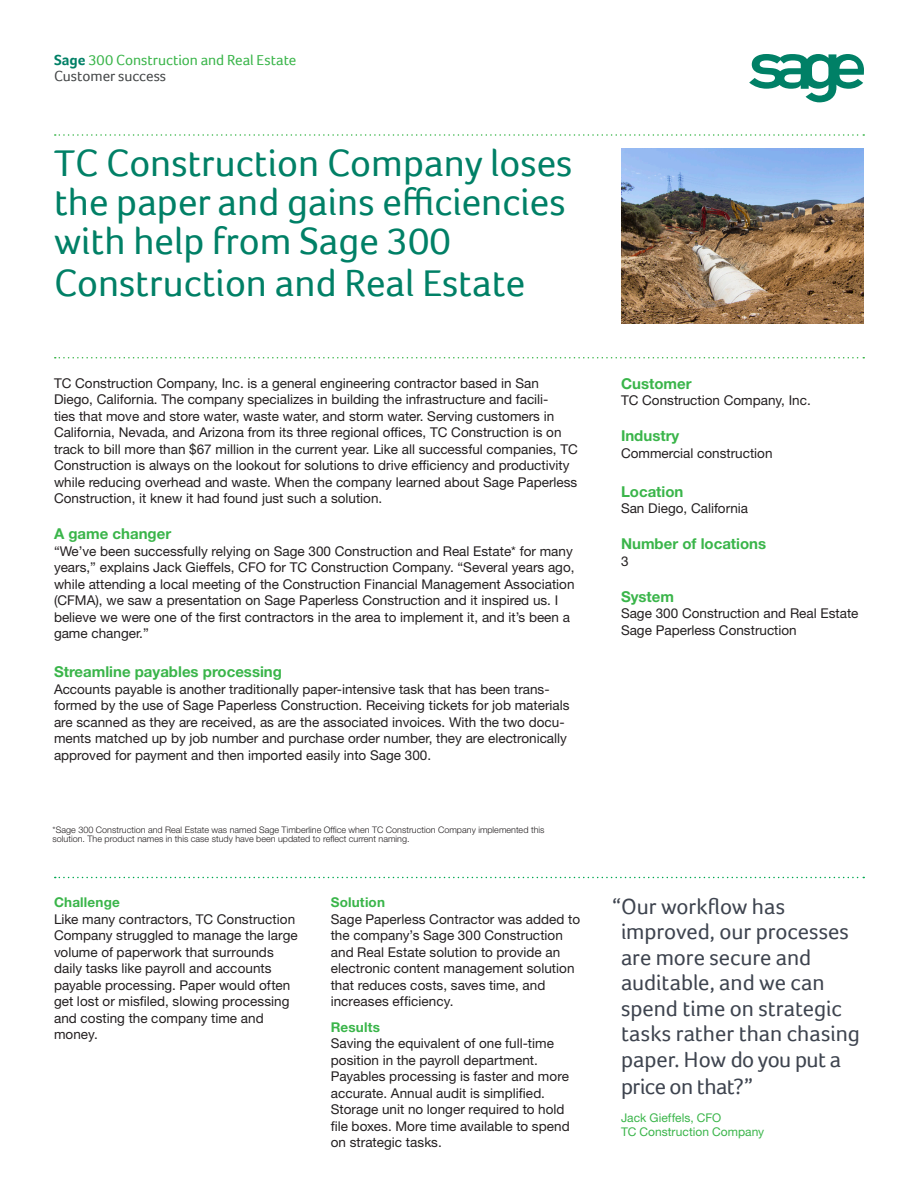
<style>
.page{position:relative;width:918px;height:1188px;background:#fff}
.page>*{position:absolute;margin:0;border:0;box-sizing:border-box;transform-origin:0 0}
.Headline_one{font:39px/40px "Foco";color:#008066}
.t1{font:22.5px/25.7px "Foco";letter-spacing:-.005em;color:#3e444f}
.Subhead_side{font:700 15px "Helvetica Neue LT Std";color:#3ab54a}
.Product_Name{font:15px "Foco";color:#3ab54a}
.Customer_Success{font:15px "Foco";color:#444748}
.Sag{font:13.5px/16.5px "Helvetica Neue LT Std";color:#231f20}
.Body_Text{font:13.5px/16.5px "Helvetica Neue LT Std";letter-spacing:.005em;color:#231f20}
.Subheads{font:700 13.5px "Helvetica Neue LT Std";letter-spacing:.015em;color:#3ab54a}
.Customer_details{font:12px/14.4px "Helvetica Neue LT Std";letter-spacing:.005em;color:#3ab54a}
.Copyright{font:300 9px/9px "Helvetica Neue LT Std";color:#231f20}
.s1{font-weight:700;color:#008066}
</style>
<div class="page">
<svg style="left:55px;top:134px;width:809px;height:2px"></svg>
<svg style="left:55px;top:357px;width:809px;height:1px"></svg>
<img style="left:621px;top:148px;width:243px;height:176px">
<svg style="left:749px;top:54px;width:115px;height:48px"></svg>
<svg style="left:55px;top:877px;width:809px;height:1px"></svg>
<p class="Product_Name" style="left:54px;top:51px;width:244px"><span class="s1">Sage</span> 300 Construction and Real Estate</p>
<p class="Customer_Success" style="left:54px;top:67px;width:114px">Customer success</p>
<p class="Headline_one" style="left:54px;top:143px;width:520px">TC Construction Company loses the paper and gains efficiencies with help from Sage 300<br>Construction and Real Estate</p>
<p class="Sag" style="left:54px;top:374px;width:525px">TC Construction Company, Inc. is a general engineering contractor based in San Diego, California. The company specializes in building the infrastructure and facili-<br>ties that move and store water, waste water, and storm water. Serving customers in California, Nevada, and Arizona from its three regional offices, TC Construction is on track to bill more than $67 million in the current year. Like all successful companies, TC Construction is always on the lookout for solutions to drive efficiency and productivity while reducing overhead and waste. When the company learned about Sage Paperless Construction, it knew it had found just such a solution.</p>
<p class="Subhead_side" style="left:54px;top:525px;width:119px">A game changer</p>
<p class="Sag" style="left:54px;top:542px;width:522px">“We’ve been successfully relying on Sage 300 Construction and Real Estate* for many years,” explains Jack Gieffels, CFO for TC Construction Company. “Several years ago, while attending a local meeting of the Construction Financial Management Association (CFMA), we saw a presentation on Sage Paperless Construction and it inspired us. I believe we were one of the first contractors in the area to implement it, and it’s been a game changer.”</p>
<p class="Subhead_side" style="left:54px;top:663px;width:229px">Streamline payables processing</p>
<p class="Sag" style="left:54px;top:680px;width:517px">Accounts payable is another traditionally paper-intensive task that has been trans&shy;formed by the use of Sage Paperless Construction. Receiving tickets for job materials are scanned as they are received, as are the associated invoices. With the two docu&shy;ments matched up by job number and purchase order number, they are electronically approved for payment and then imported easily into Sage 300.</p>
<p class="Copyright" style="left:53px;top:825px;width:493px">*Sage 300 Construction and Real Estate was named Sage Timberline Office when TC Construction Company implemented this solution. The product names in this case study have been updated to reflect current naming.</p>
<p class="Subheads" style="left:54px;top:894px;width:67px">Challenge</p>
<p class="Body_Text" style="left:54px;top:911px;width:245px">Like many contractors, TC Construction Company struggled to manage the large volume of paperwork that surrounds daily tasks like payroll and accounts payable processing. Paper would often get lost or misfiled, slowing processing and costing the company time and money.</p>
<p class="Subheads" style="left:331px;top:894px;width:56px">Solution</p>
<p class="Body_Text" style="left:331px;top:911px;width:251px">Sage Paperless Contractor was added to the company’s Sage 300 Construction and Real Estate solution to provide an electronic content management solution that reduces costs, saves time, and increases efficiency.</p>
<p class="Subheads" style="left:331px;top:1019px;width:51px">Results</p>
<p class="Body_Text" style="left:331px;top:1035px;width:241px">Saving the equivalent of one full-time position in the payroll department.<br>Payables processing is faster and more accurate. Annual audit is simplified.<br>Storage unit no longer required to hold file boxes. More time available to spend on strategic tasks.</p>
<p class="Subhead_side" style="left:621px;top:374px;width:72px">Customer</p>
<p class="Sag" style="left:621px;top:392px;width:191px">TC Construction Company, Inc.</p>
<p class="Subhead_side" style="left:621px;top:427px;width:60px">Industry</p>
<p class="Sag" style="left:621px;top:444px;width:153px">Commercial construction</p>
<p class="Subhead_side" style="left:621px;top:482px;width:64px">Location</p>
<p class="Sag" style="left:621px;top:500px;width:129px">San Diego, California</p>
<p class="Subhead_side" style="left:621px;top:535px;width:147px">Number of locations</p>
<p class="Sag" style="left:621px;top:552px;width:9px">3</p>
<p class="Subhead_side" style="left:621px;top:587px;width:55px">System</p>
<p class="Sag" style="left:621px;top:605px;width:239px">Sage 300 Construction and Real Estate</p>
<p class="Sag" style="left:621px;top:621px;width:177px">Sage Paperless Construction</p>
<p class="t1" style="left:621px;top:893px;width:240px;text-indent:-9px">“Our workflow has improved, our processes are more secure and auditable, and we can spend time on strategic tasks rather than chasing paper. How do you put a price on that?”</p>
<p class="Customer_details" style="left:621px;top:1110px;width:145px">Jack Gieffels, CFO<br>TC Construction Company</p>
</div>
